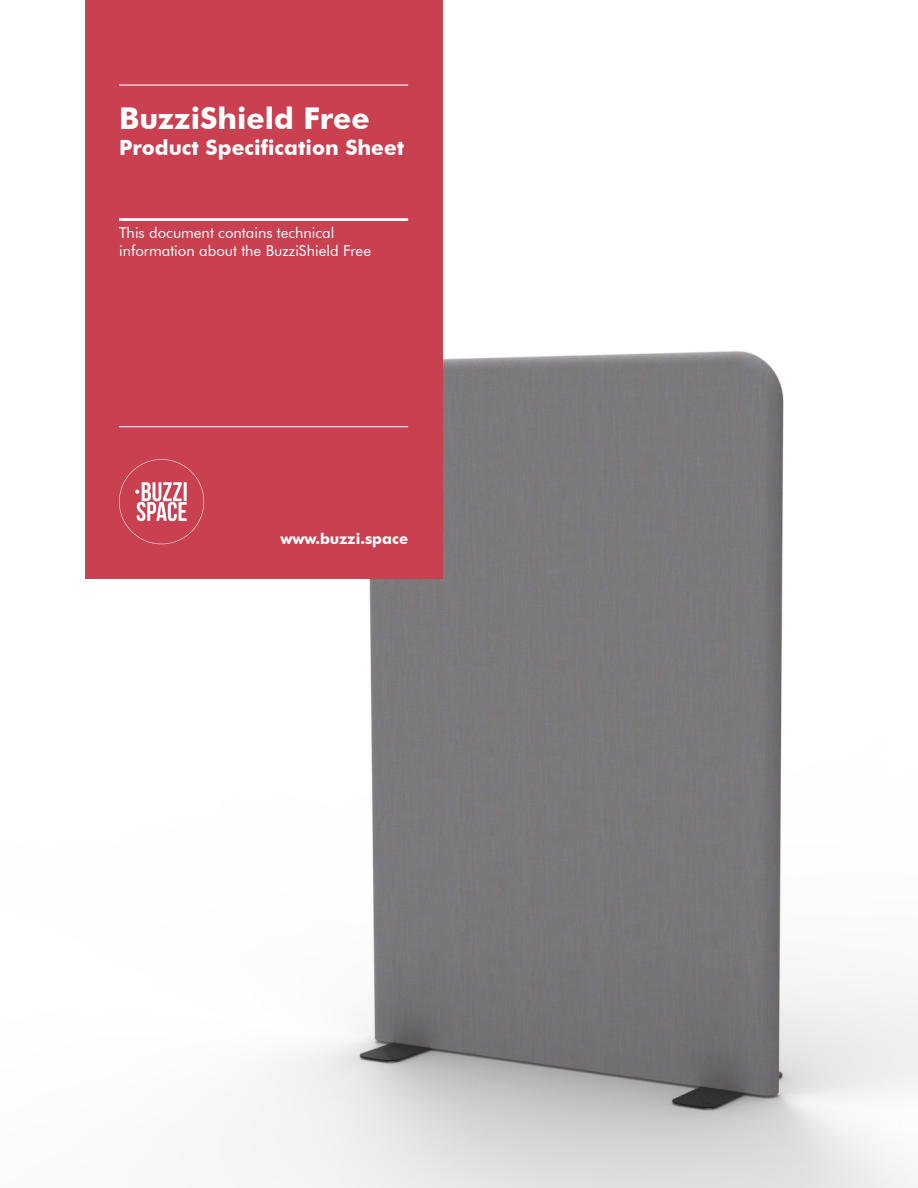
<style>
.page{position:relative;width:918px;height:1188px;background:#fff}
.page>*{position:absolute;margin:0;border:0;box-sizing:border-box;transform-origin:0 0}
.t1{font:700 30px "Futura BT";color:#fff}
.t2{font:700 21px "Futura BT";color:#fff}
.t3{font:15px/18px "Futura BT";color:#fff}
.t4{font:700 15px "Futura BT";color:#fff}
</style>
<div class="page">
<img style="left:85px;top:230px;width:833px;height:958px">
<div style="left:85px;top:0;width:357px;height:578px;background:#c94051"></div>
<hr style="left:119px;top:85px;width:289px;height:1px;background:#fff">
<hr style="left:119px;top:426px;width:289px;height:1px;background:#fff">
<svg style="left:119px;top:459px;width:85px;height:85px"></svg>
<hr style="left:119px;top:218px;width:289px;height:3px;background:#fff">
<h1 class="t1" style="left:119px;top:101px;width:252px">BuzziShield Free</h1>
<h2 class="t2" style="left:119px;top:134px;width:287px">Product Specification Sheet</h2>
<p class="t3" style="left:119px;top:223px;width:254px">This document contains technical information about the BuzziShield Free</p>
<p class="t4" style="left:280px;top:530px;width:129px">www.buzzi.space</p>
</div>
